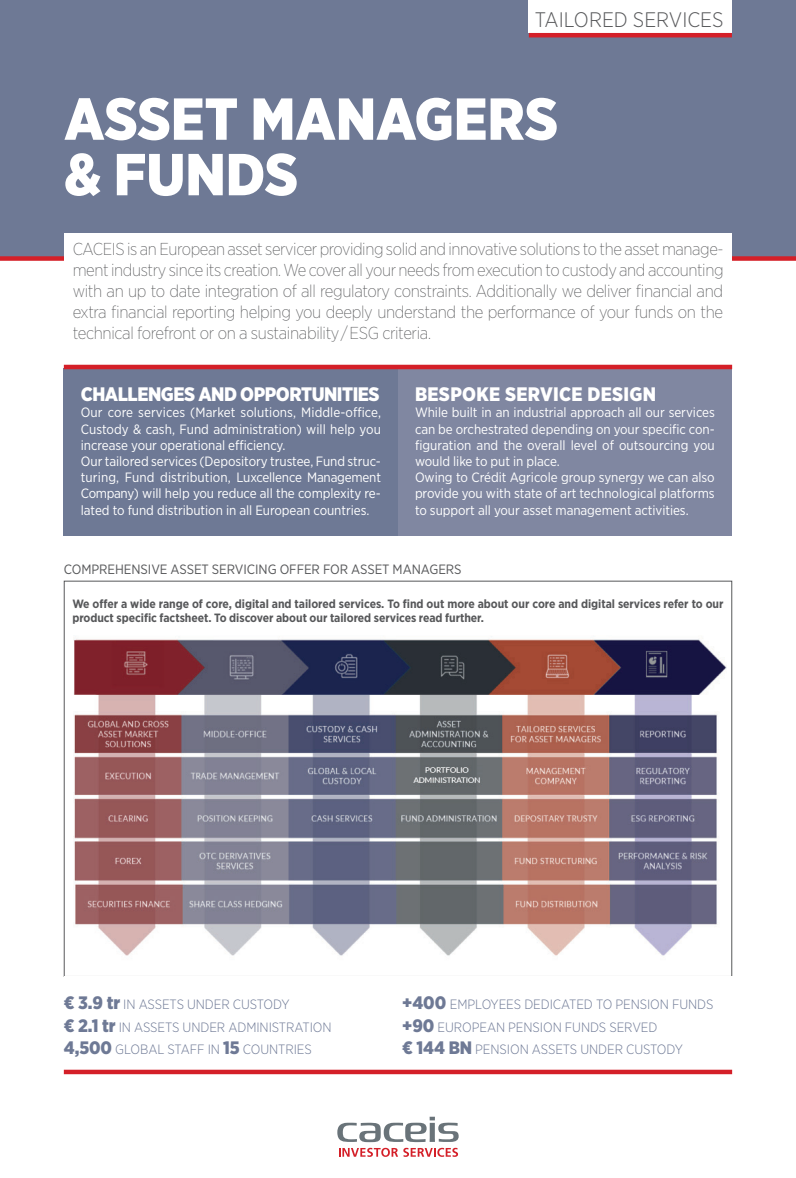
<style>
.page{position:relative;width:796px;height:1178px;background:#fff}
.page>*{position:absolute;margin:0;border:0;box-sizing:border-box;transform-origin:0 0}
.t1{font:900 59.1px/55.5px "Gotham Narrow";color:#fff}
.t2{font:300 21px "Gotham Narrow";color:#57585a}
.t3{font:900 19.5px "Gotham Narrow";letter-spacing:-.025em;color:#fff}
.t4{font:900 19.5px "Gotham Narrow";letter-spacing:.015em;color:#fff}
.t5{font:200 17.25px/21px "Gotham Narrow";letter-spacing:-.02em;color:#57585a;text-align:justify}
.t6{font:13.5px/16.2px "Gotham Narrow";letter-spacing:-.005em;color:#fff}
.t7{font:300 13.5px/22.5px "Gotham Narrow";letter-spacing:-.005em;color:#6e7995}
.t8{font:13.5px "Gotham Narrow";letter-spacing:-.005em;color:#57585a}
.t9{font:700 12px/13.5px "Gotham Narrow";letter-spacing:-.005em;color:#57585a}
.s1{font-weight:900;font-size:18px}
</style>
<div class="page">
<div style="left:0;top:0;width:795px;height:258px;background:#6e7995"></div>
<svg style="left:339px;top:1148px;width:119px;height:9px"></svg>
<svg style="left:337px;top:1117px;width:121px;height:25px"></svg>
<div style="left:0;top:256px;width:795px;height:5px;background:#d41f28"></div>
<div style="left:64px;top:233px;width:667px;height:150px;background:#fff"></div>
<div style="left:528px;top:0;width:203px;height:33px;background:#fff"></div>
<hr style="left:528px;top:33px;width:203px;height:4px;background:#d41f28">
<div style="left:64px;top:368px;width:334px;height:168px;background:#6e7995"></div>
<div style="left:398px;top:368px;width:333px;height:168px;background:#8087a1"></div>
<hr style="left:64px;top:365px;width:667px;height:4px;background:#d41f28">
<img style="left:73px;top:636px;width:653px;height:320px">
<hr style="left:64px;top:1070px;width:667px;height:4px;background:#d41f28">
<h2 class="t2" style="left:534px;top:7px;width:190px">TAILORED SERVICES</h2>
<h1 class="t1" style="left:64px;top:91px;width:495px">ASSET MANAGERS &amp; FUNDS</h1>
<p class="t5" style="left:73px;top:238px;width:652px">CACEIS is an European asset servicer providing solid and innovative solutions to the asset manage&shy;ment industry since its creation. We cover all your needs from execution to custody and accounting with an up to date integration of all regulatory constraints. Additionally we deliver financial and extra financial reporting helping you deeply understand the performance of your funds on the technical forefront or on a sustainability / ESG criteria.</p>
<h3 class="t3" style="left:81px;top:381px;width:300px">CHALLENGES AND OPPORTUNITIES</h3>
<p class="t6" style="left:81px;top:404px;width:301px">Our core services (Market solutions, Middle-office, Custody &amp; cash, Fund administration) will help you increase your operational efficiency.<br>Our tailored services (Depository trustee, Fund struc&shy;turing, Fund distribution, Luxcellence Management Company) will help you reduce all the complexity re&shy;lated to fund distribution in all European countries.</p>
<h3 class="t4" style="left:415px;top:381px;width:242px">BESPOKE SERVICE DESIGN</h3>
<p class="t6" style="left:415px;top:404px;width:301px">While built in an industrial approach all our services can be orchestrated depending on your specific con&shy;figuration and the overall level of outsourcing you would like to put in place.<br>Owing to Crédit Agricole group synergy we can also provide you with state of art technological platforms to support all your asset management activities.</p>
<p class="t8" style="left:64px;top:560px;width:399px">COMPREHENSIVE ASSET SERVICING OFFER FOR ASSET MANAGERS</p>
<p class="t9" style="left:72px;top:597px;width:652px">We offer a wide range of core, digital and tailored services. To find out more about our core and digital services refer to our product specific factsheet. To discover about our tailored services read further.</p>
<p class="t7" style="left:64px;top:993px;width:269px"><span class="s1">€ 3.9 tr</span> IN ASSETS UNDER CUSTODY<br><span class="s1">€ 2.1 tr</span> IN ASSETS UNDER ADMINISTRATION<br><span class="s1">4,500</span> GLOBAL STAFF IN <span class="s1">15</span> COUNTRIES</p>
<p class="t7" style="left:402px;top:993px;width:312px"><span class="s1">+400</span> EMPLOYEES DEDICATED TO PENSION FUNDS <span class="s1">+90</span> EUROPEAN PENSION FUNDS SERVED<br><span class="s1">€ 144 BN</span> PENSION ASSETS UNDER CUSTODY</p>
</div>
